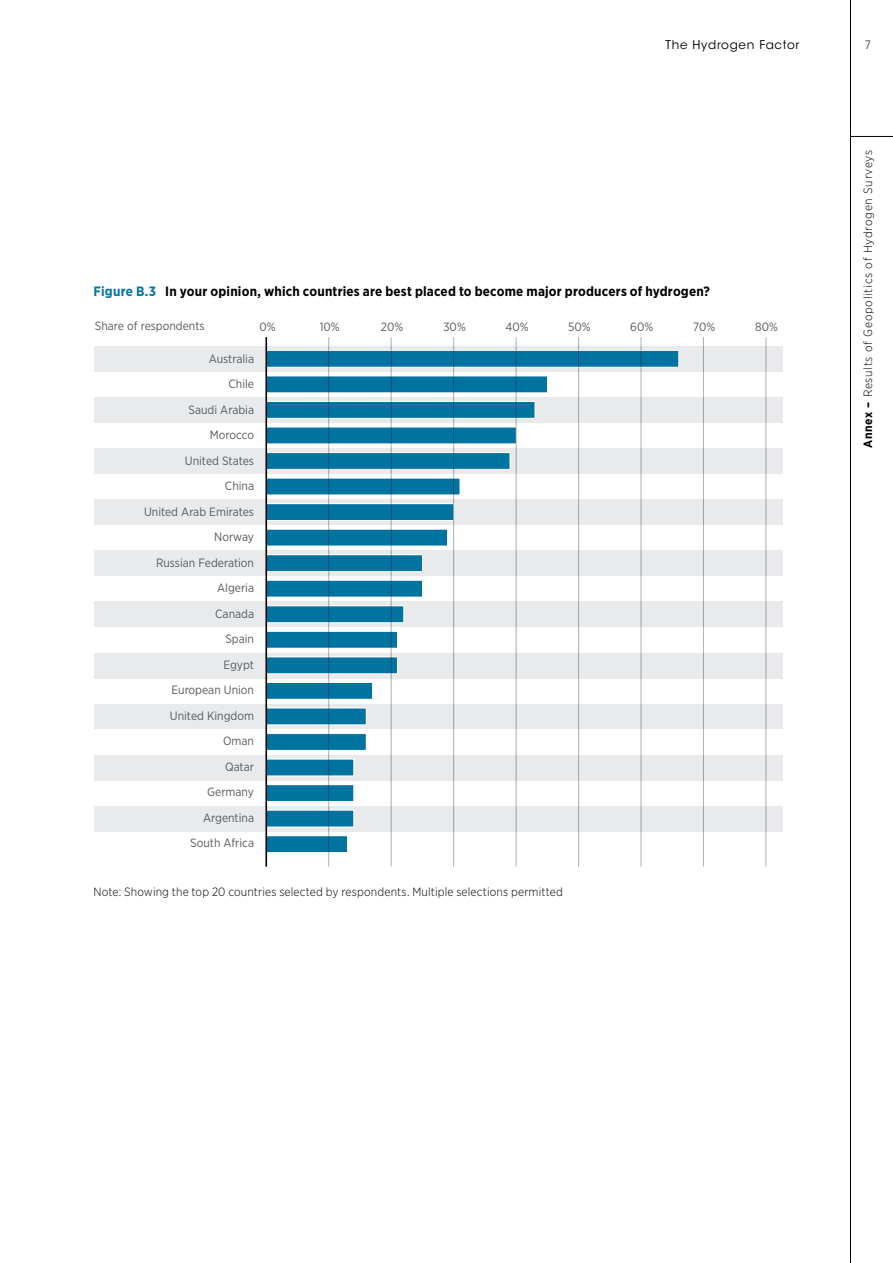
<style>
.page{position:relative;width:893px;height:1263px;background:#fff}
.page>*{position:absolute;margin:0;border:0;box-sizing:border-box;transform-origin:0 0}
.t1{font:700 13.5px "Gotham Narrow";letter-spacing:.015em;color:#000}
.t2{font:12px/25.5px "Gotham Narrow";color:#595a5c;text-align:right}
.Sources_Footnotes{font:300 12px "Gotham Narrow";letter-spacing:.015em;color:#000}
.Sources_Footnotes-2{font:300 12px "Gotham Narrow";letter-spacing:.06em;color:#000}
.t3{font:12px "ITC Avant Garde Std";letter-spacing:.06em;color:#000}
.s1{color:#0074a3}
.s2{font-weight:700}
</style>
<div class="page">
<hr style="left:850px;top:136px;width:43px;height:1px;background:#000">
<hr style="left:850px;top:0;width:1px;height:1263px;background:#000">
<div style="left:94px;top:347px;width:688px;height:25px;background:#e8eaec"></div>
<div style="left:94px;top:398px;width:688px;height:25px;background:#e8eaec"></div>
<div style="left:94px;top:449px;width:688px;height:25px;background:#e8eaec"></div>
<div style="left:94px;top:500px;width:688px;height:25px;background:#e8eaec"></div>
<div style="left:94px;top:551px;width:688px;height:25px;background:#e8eaec"></div>
<div style="left:94px;top:602px;width:688px;height:25px;background:#e8eaec"></div>
<div style="left:94px;top:653px;width:688px;height:25px;background:#e8eaec"></div>
<div style="left:94px;top:704px;width:688px;height:25px;background:#e8eaec"></div>
<div style="left:94px;top:755px;width:688px;height:25px;background:#e8eaec"></div>
<div style="left:94px;top:806px;width:688px;height:25px;background:#e8eaec"></div>
<div style="left:266px;top:350px;width:413px;height:17px;background:#0073a1"></div>
<div style="left:266px;top:350px;width:413px;height:18px;border:1px solid #fff"></div>
<div style="left:266px;top:376px;width:281px;height:17px;background:#0073a1"></div>
<div style="left:266px;top:401px;width:269px;height:17px;background:#0073a1"></div>
<div style="left:266px;top:401px;width:269px;height:18px;border:1px solid #fff"></div>
<div style="left:266px;top:427px;width:250px;height:17px;background:#0073a1"></div>
<div style="left:266px;top:453px;width:244px;height:16px;background:#0073a1"></div>
<div style="left:266px;top:452px;width:244px;height:18px;border:1px solid #fff"></div>
<div style="left:266px;top:478px;width:194px;height:17px;background:#0073a1"></div>
<div style="left:266px;top:504px;width:188px;height:16px;background:#0073a1"></div>
<div style="left:266px;top:503px;width:188px;height:18px;border:1px solid #fff"></div>
<div style="left:266px;top:529px;width:181px;height:17px;background:#0073a1"></div>
<div style="left:266px;top:555px;width:156px;height:17px;background:#0073a1"></div>
<div style="left:266px;top:554px;width:157px;height:18px;border:1px solid #fff"></div>
<div style="left:266px;top:580px;width:156px;height:17px;background:#0073a1"></div>
<div style="left:266px;top:580px;width:157px;height:17px;border:1px solid #fff"></div>
<div style="left:266px;top:606px;width:138px;height:17px;background:#0073a1"></div>
<div style="left:266px;top:605px;width:138px;height:18px;border:1px solid #fff"></div>
<div style="left:266px;top:631px;width:132px;height:17px;background:#0073a1"></div>
<div style="left:266px;top:631px;width:132px;height:18px;border:1px solid #fff"></div>
<div style="left:266px;top:657px;width:132px;height:17px;background:#0073a1"></div>
<div style="left:266px;top:656px;width:132px;height:18px;border:1px solid #fff"></div>
<div style="left:266px;top:682px;width:107px;height:17px;background:#0073a1"></div>
<div style="left:266px;top:682px;width:107px;height:18px;border:1px solid #fff"></div>
<div style="left:266px;top:708px;width:100px;height:17px;background:#0073a1"></div>
<div style="left:266px;top:733px;width:100px;height:17px;background:#0073a1"></div>
<div style="left:266px;top:733px;width:101px;height:18px;border:1px solid #fff"></div>
<div style="left:266px;top:759px;width:88px;height:17px;background:#0073a1"></div>
<div style="left:266px;top:785px;width:88px;height:16px;background:#0073a1"></div>
<div style="left:266px;top:784px;width:88px;height:18px;border:1px solid #fff"></div>
<div style="left:266px;top:810px;width:88px;height:17px;background:#0073a1"></div>
<div style="left:266px;top:836px;width:82px;height:16px;background:#0073a1"></div>
<div style="left:266px;top:835px;width:82px;height:18px;border:1px solid #fff"></div>
<hr style="left:391px;top:337px;width:1px;height:530px;background:#b3b2b2">
<hr style="left:328px;top:337px;width:1px;height:530px;background:#b3b2b2">
<hr style="left:453px;top:337px;width:1px;height:530px;background:#b3b2b2">
<hr style="left:516px;top:337px;width:1px;height:530px;background:#b3b2b2">
<hr style="left:578px;top:337px;width:1px;height:530px;background:#b3b2b2">
<hr style="left:640px;top:337px;width:1px;height:530px;background:#b3b2b2">
<hr style="left:765px;top:337px;width:1px;height:530px;background:#b3b2b2">
<hr style="left:703px;top:337px;width:1px;height:530px;background:#b3b2b2">
<hr style="left:265px;top:337px;width:2px;height:530px;background:#000">
<p class="t3" style="left:666px;top:37px;width:135px">The Hydrogen Factor</p>
<p class="t1" style="left:94px;top:282px;width:618px"><span class="s1">Figure B.3</span> In your opinion, which countries are best placed to become major producers of hydrogen?</p>
<p class="t2" style="left:259px;top:313px;width:18px">0%</p>
<p class="t2" style="left:320px;top:313px;width:22px">10%</p>
<p class="t2" style="left:381px;top:313px;width:24px">20%</p>
<p class="t2" style="left:443px;top:313px;width:24px">30%</p>
<p class="t2" style="left:505px;top:313px;width:25px">40%</p>
<p class="t2" style="left:568px;top:313px;width:24px">50%</p>
<p class="t2" style="left:630px;top:313px;width:24px">60%</p>
<p class="t2" style="left:755px;top:313px;width:24px">80%</p>
<p class="t2" style="left:144px;top:345px;width:111px">Australia<br>Chile<br>Saudi Arabia<br>Morocco<br>United States<br>China<br>United Arab Emirates<br>Norway<br>Russian Federation<br>Algeria<br>Canada<br>Spain<br>Egypt<br>European Union<br>United Kingdom<br>Oman<br>Qatar<br>Germany<br>Argentina<br>South Africa</p>
<p class="t2" style="left:95px;top:313px;width:111px">Share of respondents</p>
<p class="t2" style="left:693px;top:313px;width:24px">70%</p>
<p class="Sources_Footnotes" style="left:94px;top:885px;width:471px">Note: Showing the top 20 countries selected by respondents. Multiple selections permitted</p>
<p class="Sources_Footnotes" style="left:865px;top:37px;width:8px">7</p>
<p class="Sources_Footnotes-2" style="left:860px;top:448px;width:300px;rotate:-90deg"><span class="s2">Annex –</span> Results of Geopolitics of Hydrogen Surveys</p>
</div>
